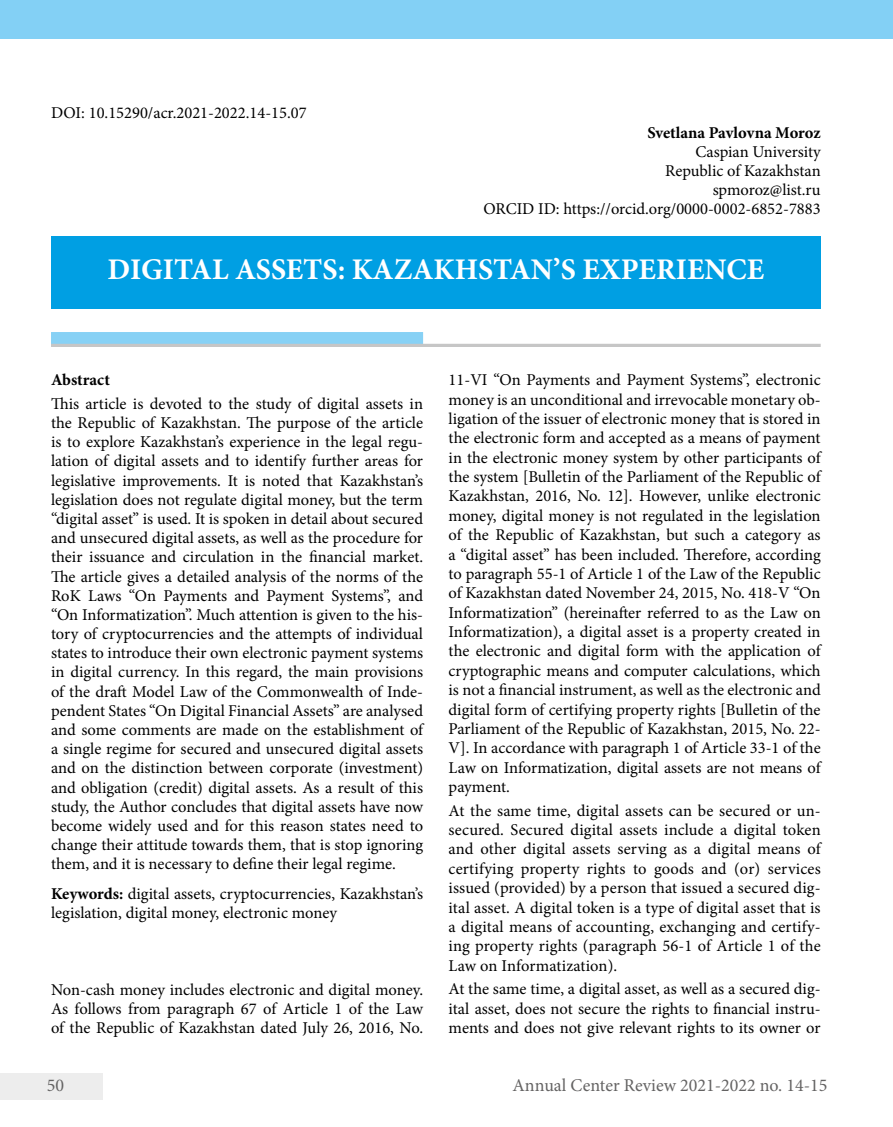
<style>
.page{position:relative;width:893px;height:1127px;background:#fff}
.page>*{position:absolute;margin:0;border:0;box-sizing:border-box;transform-origin:0 0}
.t1{font:700 30px "Minion Pro";color:#fff}
.t2{font:18px "Minion Pro";color:#646363}
.t3{font:16.5px/19.4px "Minion Pro";color:#000;text-align:justify}
.t4{font:700 16.5px "Minion Pro";color:#000}
.s1{font-weight:700}
</style>
<div class="page">
<div style="left:0;top:0;width:893px;height:39px;background:#83d0f5"></div>
<div style="left:0;top:1073px;width:103px;height:26px;background:#ededed"></div>
<div style="left:51px;top:236px;width:770px;height:72px;background:#009fe3"></div>
<div style="left:51px;top:332px;width:372px;height:13px;background:#87d1f5"></div>
<hr style="left:51px;top:344px;width:770px;height:3px;background:#c6c6c6">
<p class="t3" style="left:51px;top:103px;width:257px">DOI: 10.15290/acr.2021-2022.14-15.07</p>
<p class="t4" style="left:647px;top:121px;width:175px">Svetlana Pavlovna Moroz</p>
<p class="t3" style="left:483px;top:142px;width:339px;text-align:right">Caspian University<br>Republic of Kazakhstan<br>spmoroz@list.ru<br>ORCID ID: https://orcid.org/0000-0002-6852-7883</p>
<h1 class="t1" style="left:108px;top:248px;width:658px">DIGITAL ASSETS: KAZAKHSTAN’S EXPERIENCE</h1>
<p class="t4" style="left:51px;top:368px;width:60px">Abstract</p>
<p class="t3" style="left:51px;top:394px;width:374px">This article is devoted to the study of digital assets in the Republic of Kazakhstan. The purpose of the article is to explore Kazakhstan’s experience in the legal regu&shy;lation of digital assets and to identify further areas for legislative improvements. It is noted that Kazakhstan’s legislation does not regulate digital money, but the term “digital asset” is used. It is spoken in detail about secured and unsecured digital assets, as well as the procedure for their issuance and circulation in the financial market.<br>The article gives a detailed analysis of the norms of the RoK Laws “On Payments and Payment Systems”, and “On Informatization”. Much attention is given to the his&shy;tory of cryptocurrencies and the attempts of individual states to introduce their own electronic payment systems in digital currency. In this regard, the main provisions of the draft Model Law of the Commonwealth of Inde&shy;pendent States “On Digital Financial Assets” are analysed and some comments are made on the establishment of a single regime for secured and unsecured digital assets and on the distinction between corporate (investment) and obligation (credit) digital assets. As a result of this study, the Author concludes that digital assets have now become widely used and for this reason states need to change their attitude towards them, that is stop ignoring them, and it is necessary to define their legal regime.</p>
<p class="t3" style="left:51px;top:884px;width:374px"><span class="s1">Keywords:</span> digital assets, cryptocurrencies, Kazakhstan’s legislation, digital money, electronic money</p>
<p class="t3" style="left:51px;top:980px;width:374px">Non-cash money includes electronic and digital money.<br>As follows from paragraph 67 of Article 1 of the Law of the Republic of Kazakhstan dated July 26, 2016, No.</p>
<p class="t3" style="left:449px;top:370px;width:374px">11-VI “On Payments and Payment Systems”, electronic money is an unconditional and irrevocable monetary ob&shy;ligation of the issuer of electronic money that is stored in the electronic form and accepted as a means of payment in the electronic money system by other participants of the system [Bulletin of the Parliament of the Republic of Kazakhstan, 2016, No. 12]. However, unlike electronic money, digital money is not regulated in the legislation of the Republic of Kazakhstan, but such a category as a “digital asset” has been included. Therefore, according to paragraph 55-1 of Article 1 of the Law of the Republic of Kazakhstan dated November 24, 2015, No. 418-V “On Informatization” (hereinafter referred to as the Law on Informatization), a digital asset is a property created in the electronic and digital form with the application of cryptographic means and computer calculations, which is not a financial instrument, as well as the electronic and digital form of certifying property rights [Bulletin of the Parliament of the Republic of Kazakhstan, 2015, No. 22- V]. In accordance with paragraph 1 of Article 33-1 of the Law on Informatization, digital assets are not means of payment.</p>
<p class="t3" style="left:449px;top:801px;width:374px">At the same time, digital assets can be secured or un&shy;secured. Secured digital assets include a digital token and other digital assets serving as a digital means of certifying property rights to goods and (or) services issued (provided) by a person that issued a secured dig&shy;ital asset. A digital token is a type of digital asset that is a digital means of accounting, exchanging and certify&shy;ing property rights (paragraph 56-1 of Article 1 of the Law on Informatization).</p>
<p class="t3" style="left:449px;top:979px;width:374px">At the same time, a digital asset, as well as a secured dig&shy;ital asset, does not secure the rights to financial instru&shy;ments and does not give relevant rights to its owner or</p>
<p class="t2" style="left:47px;top:1073px;width:19px">50</p>
<p class="t2" style="left:513px;top:1073px;width:316px">Annual Center Review 2021-2022 no. 14-15</p>
</div>
